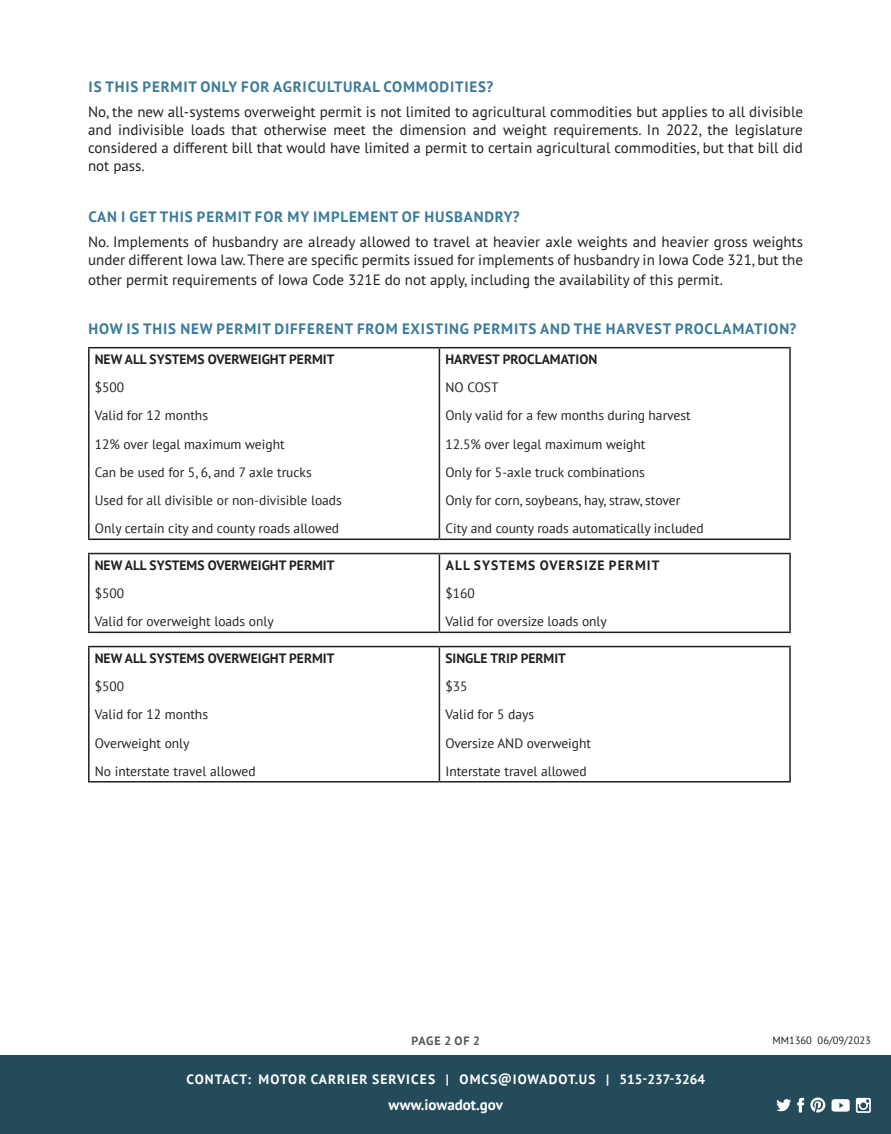
<style>
.page{position:relative;width:891px;height:1134px;background:#fff}
.page>*{position:absolute;margin:0;border:0;box-sizing:border-box;transform-origin:0 0}
.No_Spacing{font:15px/18px "PT Sans Pro";color:#231f20;text-align:justify}
.No_Spacing-2{font:700 15px "PT Sans";letter-spacing:.055em;color:#397a9b}
.t1{font:700 15px "PT Sans";color:#fff}
.No_Spacing-3{font:13.5px "PT Sans";color:#231f20}
.No_Spacing-4{font:700 13.5px "PT Sans";color:#231f20}
.t2{font:700 13.5px "PT Sans";letter-spacing:.08em;color:#fff}
.No_Spacing-5{font:700 13.5px "PT Sans";letter-spacing:.08em;color:#231f20}
.t3{font:700 12px "PT Sans";letter-spacing:.065em;color:#54555a}
.t4{font:10.5px "PT Sans";color:#231f20}
</style>
<div class="page">
<hr style="left:88px;top:347px;width:351px;height:1px;background:#231f20">
<hr style="left:88px;top:348px;width:2px;height:191px;background:#231f20">
<hr style="left:439px;top:347px;width:352px;height:1px;background:#231f20">
<hr style="left:439px;top:348px;width:1px;height:191px;background:#231f20">
<hr style="left:789px;top:348px;width:2px;height:191px;background:#231f20">
<hr style="left:88px;top:539px;width:351px;height:1px;background:#231f20">
<hr style="left:439px;top:539px;width:352px;height:1px;background:#231f20">
<hr style="left:88px;top:553px;width:351px;height:1px;background:#231f20">
<hr style="left:88px;top:554px;width:2px;height:78px;background:#231f20">
<hr style="left:439px;top:553px;width:352px;height:1px;background:#231f20">
<hr style="left:439px;top:554px;width:1px;height:78px;background:#231f20">
<hr style="left:789px;top:554px;width:2px;height:78px;background:#231f20">
<hr style="left:88px;top:632px;width:351px;height:1px;background:#231f20">
<hr style="left:439px;top:632px;width:352px;height:1px;background:#231f20">
<hr style="left:88px;top:646px;width:351px;height:1px;background:#231f20">
<hr style="left:88px;top:647px;width:2px;height:134px;background:#231f20">
<hr style="left:439px;top:646px;width:352px;height:1px;background:#231f20">
<hr style="left:439px;top:647px;width:1px;height:134px;background:#231f20">
<hr style="left:789px;top:647px;width:2px;height:134px;background:#231f20">
<hr style="left:88px;top:781px;width:351px;height:2px;background:#231f20">
<hr style="left:439px;top:781px;width:352px;height:2px;background:#231f20">
<div style="left:0;top:1055px;width:891px;height:79px;background:#244b59"></div>
<svg style="left:797px;top:1098px;width:7px;height:14px"></svg>
<svg style="left:776px;top:1099px;width:15px;height:12px"></svg>
<svg style="left:810px;top:1097px;width:15px;height:15px"></svg>
<svg style="left:856px;top:1098px;width:15px;height:15px"></svg>
<svg style="left:832px;top:1099px;width:18px;height:13px"></svg>
<p class="No_Spacing-2" style="left:89px;top:77px;width:406px">IS THIS PERMIT ONLY FOR AGRICULTURAL COMMODITIES?</p>
<p class="No_Spacing" style="left:88px;top:102px;width:716px">No, the new all-systems overweight permit is not limited to agricultural commodities but applies to all divisible and indivisible loads that otherwise meet the dimension and weight requirements. In 2022, the legislature considered a different bill that would have limited a permit to certain agricultural commodities, but that bill did not pass.</p>
<p class="No_Spacing-2" style="left:89px;top:207px;width:433px">CAN I GET THIS PERMIT FOR MY IMPLEMENT OF HUSBANDRY?</p>
<p class="No_Spacing" style="left:88px;top:232px;width:716px">No. Implements of husbandry are already allowed to travel at heavier axle weights and heavier gross weights under different Iowa law. There are specific permits issued for implements of husbandry in Iowa Code 321, but the</p>
<p class="No_Spacing" style="left:88px;top:270px;width:636px">other permit requirements of Iowa Code 321E do not apply, including the availability of this permit.</p>
<p class="No_Spacing-2" style="left:89px;top:319px;width:709px">HOW IS THIS NEW PERMIT DIFFERENT FROM EXISTING PERMITS AND THE HARVEST PROCLAMATION?</p>
<p class="No_Spacing-4" style="left:95px;top:350px;width:241px">NEW ALL SYSTEMS OVERWEIGHT PERMIT</p>
<p class="No_Spacing-3" style="left:95px;top:379px;width:31px">$500</p>
<p class="No_Spacing-3" style="left:95px;top:407px;width:115px">Valid for 12 months</p>
<p class="No_Spacing-3" style="left:95px;top:435px;width:191px">12% over legal maximum weight</p>
<p class="No_Spacing-3" style="left:95px;top:463px;width:218px">Can be used for 5, 6, and 7 axle trucks</p>
<p class="No_Spacing-3" style="left:95px;top:492px;width:249px">Used for all divisible or non-divisible loads</p>
<p class="No_Spacing-3" style="left:95px;top:520px;width:246px">Only certain city and county roads allowed</p>
<p class="No_Spacing-4" style="left:445px;top:350px;width:153px">HARVEST PROCLAMATION</p>
<p class="No_Spacing-3" style="left:445px;top:379px;width:55px">NO COST</p>
<p class="No_Spacing-3" style="left:445px;top:407px;width:247px">Only valid for a few months during harvest</p>
<p class="No_Spacing-3" style="left:445px;top:435px;width:202px">12.5% over legal maximum weight</p>
<p class="No_Spacing-3" style="left:445px;top:463px;width:201px">Only for 5-axle truck combinations</p>
<p class="No_Spacing-3" style="left:445px;top:492px;width:236px">Only for corn, soybeans, hay, straw, stover</p>
<p class="No_Spacing-3" style="left:445px;top:520px;width:260px">City and county roads automatically included</p>
<p class="No_Spacing-4" style="left:95px;top:556px;width:241px">NEW ALL SYSTEMS OVERWEIGHT PERMIT</p>
<p class="No_Spacing-3" style="left:95px;top:585px;width:31px">$500</p>
<p class="No_Spacing-3" style="left:95px;top:613px;width:180px">Valid for overweight loads only</p>
<p class="No_Spacing-4" style="left:95px;top:649px;width:241px">NEW ALL SYSTEMS OVERWEIGHT PERMIT</p>
<p class="No_Spacing-3" style="left:95px;top:678px;width:31px">$500</p>
<p class="No_Spacing-3" style="left:95px;top:706px;width:115px">Valid for 12 months</p>
<p class="No_Spacing-3" style="left:95px;top:734px;width:96px">Overweight only</p>
<p class="No_Spacing-3" style="left:95px;top:762px;width:162px">No interstate travel allowed</p>
<p class="No_Spacing-5" style="left:446px;top:556px;width:215px">ALL SYSTEMS OVERSIZE PERMIT</p>
<p class="No_Spacing-3" style="left:445px;top:585px;width:31px">$160</p>
<p class="No_Spacing-3" style="left:445px;top:613px;width:163px">Valid for oversize loads only</p>
<p class="No_Spacing-4" style="left:445px;top:649px;width:122px">SINGLE TRIP PERMIT</p>
<p class="No_Spacing-3" style="left:445px;top:678px;width:24px">$35</p>
<p class="No_Spacing-3" style="left:445px;top:706px;width:90px">Valid for 5 days</p>
<p class="No_Spacing-3" style="left:445px;top:734px;width:147px">Oversize AND overweight</p>
<p class="No_Spacing-3" style="left:445px;top:762px;width:143px">Interstate travel allowed</p>
<p class="t3" style="left:412px;top:1033px;width:70px">PAGE 2 OF 2</p>
<p class="t4" style="left:773px;top:1034px;width:100px">MM1360 06/09/2023</p>
<p class="t2" style="left:187px;top:1071px;width:520px">CONTACT: MOTOR CARRIER SERVICES | OMCS@IOWADOT.US | 515-237-3264</p>
<p class="t1" style="left:389px;top:1094px;width:116px">www.iowadot.gov</p>
</div>
